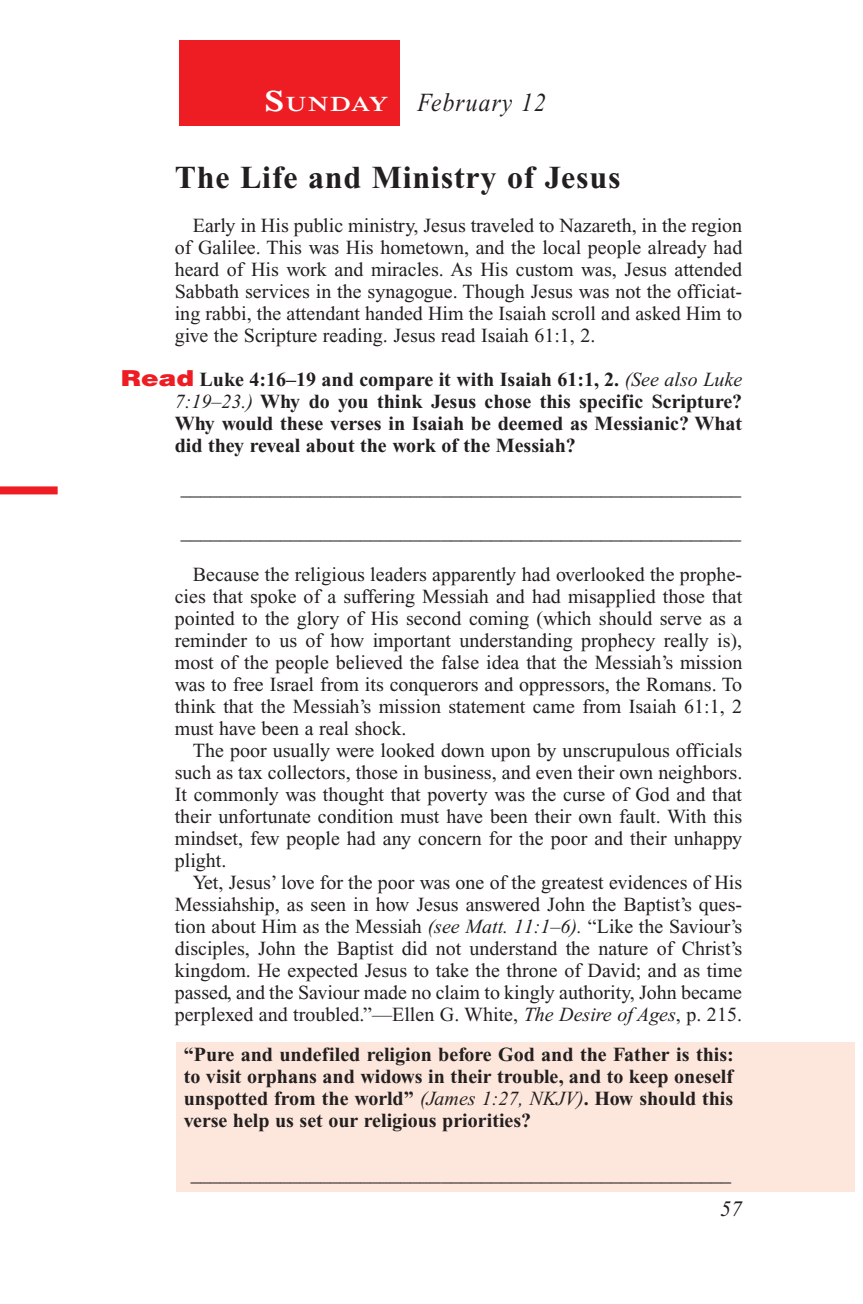
<style>
.page{position:relative;width:863px;height:1304px;background:#fff}
.page>*{position:absolute;margin:0;border:0;box-sizing:border-box;transform-origin:0 0}
.Head{font:700 32px "Times New Roman PS Std";letter-spacing:.025em;color:#231f20}
.Lesson_Dates{font:italic 26px "Times New Roman PS Std";letter-spacing:.05em;color:#231f20;scale:.9 1}
.t1{font:italic 22px "Times New Roman PS Std";color:#231f20}
.Daily_Header{font:600 21px "Times NRMT Std";letter-spacing:.045em;color:#fff;scale:1.1 1}
.Body{font:20px/22px "Times New Roman PS Std";color:#231f20;text-align:justify}
.Question{font:700 20px/22px "Times New Roman PS Std";color:#231f20;text-align:justify}
.x-screened_box-text{font:700 20px/22px "Times New Roman PS Std";color:#231f20;text-align:justify}
.Blank_Lines{font:20px "Times New Roman PS Std";color:#231f20}
.Blank_Lines_In_Scree{font:20px "Times New Roman PS Std";color:#231f20}
.s1{font-size:30px}
.s2{font-family:"Helvetica LT Std";font-weight:900;font-size:22px;color:#ee1d23}
.s3{font-weight:400;font-style:italic}
.s4{font-style:italic}
</style>
<div class="page">
<div style="left:180px;top:40px;width:220px;height:85px;background:#ee1d23"></div>
<div style="left:0;top:486px;width:58px;height:8px;background:#ee1d23"></div>
<div style="left:176px;top:1042px;width:678px;height:150px;background:#fde7dc"></div>
<p class="Daily_Header" style="left:264px;top:91px;width:114px"><span class="s1">S</span>UNDAY</p>
<p class="Lesson_Dates" style="left:417px;top:88px;width:144px">February 12</p>
<p class="Head" style="left:175px;top:160px;width:447px">The Life and Ministry of Jesus</p>
<p class="Body" style="left:175px;top:215px;width:569px;text-indent:18px">Early in His public ministry, Jesus traveled to Nazareth, in the region of Galilee. This was His hometown, and the local people already had heard of His work and miracles. As His custom was, Jesus attended Sabbath services in the synagogue. Though Jesus was not the officiat&shy;ing rabbi, the attendant handed Him the Isaiah scroll and asked Him to give the Scripture reading. Jesus read Isaiah 61:1, 2.</p>
<p class="Question" style="left:175px;top:369px;width:569px;text-indent:-54px"><span class="s2">Read</span> Luke 4:16–19 and compare it with Isaiah 61:1, 2. <span class="s3">(See also Luke 7:19–23.)</span> Why do you think Jesus chose this specific Scripture?<br>Why would these verses in Isaiah be deemed as Messianic? What did they reveal about the work of the Messiah?</p>
<p class="Blank_Lines" style="left:181px;top:477px;width:561px">________________________________________________________</p>
<p class="Blank_Lines" style="left:181px;top:521px;width:561px">________________________________________________________</p>
<p class="Body" style="left:175px;top:563px;width:569px;text-indent:18px">Because the religious leaders apparently had overlooked the prophe&shy;cies that spoke of a suffering Messiah and had misapplied those that pointed to the glory of His second coming (which should serve as a reminder to us of how important understanding prophecy really is), most of the people believed the false idea that the Messiah’s mission was to free Israel from its conquerors and oppressors, the Romans. To think that the Messiah’s mission statement came from Isaiah 61:1, 2 must have been a real shock.</p>
<p class="Body" style="left:175px;top:739px;width:569px;text-indent:18px">The poor usually were looked down upon by unscrupulous officials such as tax collectors, those in business, and even their own neighbors.<br>It commonly was thought that poverty was the curse of God and that their unfortunate condition must have been their own fault. With this mindset, few people had any concern for the poor and their unhappy plight.</p>
<p class="Body" style="left:175px;top:871px;width:569px;text-indent:18px">Yet, Jesus’ love for the poor was one of the greatest evidences of His Messiahship, as seen in how Jesus answered John the Baptist’s ques&shy;tion about Him as the Messiah <span class="s4">(see Matt. 11:1–6).</span> “Like the Saviour’s disciples, John the Baptist did not understand the nature of Christ’s kingdom. He expected Jesus to take the throne of David; and as time passed, and the Saviour made no claim to kingly authority, John became perplexed and troubled.”—Ellen G. White, <span class="s4">The Desire of Ages</span>, p. 215.</p>
<p class="x-screened_box-text" style="left:184px;top:1043px;width:551px">“Pure and undefiled religion before God and the Father is this: to visit orphans and widows in their trouble, and to keep oneself unspotted from the world” <span class="s3">(James 1:27, NKJV)</span>. How should this verse help us set our religious priorities?</p>
<p class="Blank_Lines_In_Scree" style="left:191px;top:1163px;width:542px">______________________________________________________</p>
<p class="t1" style="left:720px;top:1196px;width:23px">57</p>
</div>
